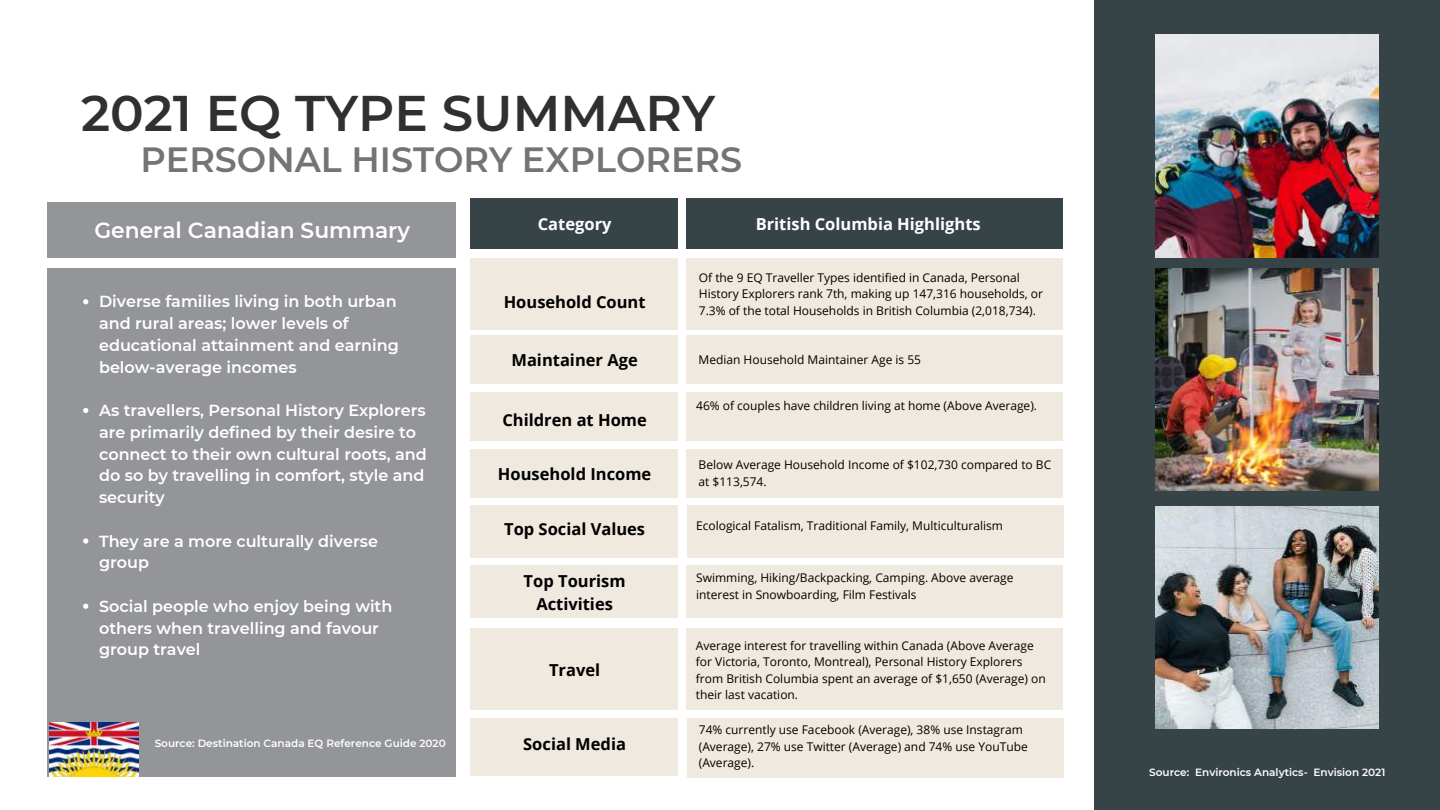
<style>
.page{position:relative;width:1440px;height:810px;background:#fff}
.page>*{position:absolute;margin:0;border:0;box-sizing:border-box;transform-origin:0 0}
.t1{font:600 50px "Montserrat";color:#303030}
.t2{font:600 35px "Montserrat";color:#747476}
.t3{font:600 21.8px "Montserrat";color:#fff}
.t4{font:700 16.5px/22.8px "Open Sans";color:#000;text-align:center}
.t5{font:700 16.5px "Open Sans";color:#fff}
.t6{font:600 16px/21.8px "Montserrat";color:#fff}
.t7{font:12px/16.5px "Open Sans";color:#000}
.t8{font:600 10.5px "Montserrat";color:#fff}
</style>
<div class="page">
<div style="left:1095px;top:0;width:345px;height:810px;background:#374447"></div>
<div style="left:47px;top:268px;width:409px;height:509px;background:#939598"></div>
<div style="left:47px;top:202px;width:409px;height:56px;background:#939598"></div>
<img style="left:50px;top:723px;width:89px;height:54px">
<svg style="left:83px;top:299px;width:5px;height:5px"></svg>
<svg style="left:83px;top:408px;width:5px;height:5px"></svg>
<svg style="left:83px;top:538px;width:5px;height:6px"></svg>
<svg style="left:83px;top:604px;width:5px;height:5px"></svg>
<img style="left:1156px;top:35px;width:223px;height:223px">
<img style="left:1156px;top:268px;width:223px;height:223px">
<img style="left:1156px;top:506px;width:223px;height:223px">
<div style="left:471px;top:198px;width:207px;height:51px;background:#374447"></div>
<div style="left:686px;top:198px;width:377px;height:51px;background:#374447"></div>
<div style="left:686px;top:259px;width:377px;height:71px;background:#efe9df"></div>
<div style="left:686px;top:335px;width:376px;height:49px;background:#efe9df"></div>
<div style="left:686px;top:392px;width:376px;height:49px;background:#efe9df"></div>
<div style="left:686px;top:449px;width:376px;height:49px;background:#efe9df"></div>
<div style="left:687px;top:505px;width:376px;height:53px;background:#efe9df"></div>
<div style="left:687px;top:718px;width:376px;height:60px;background:#efe9df"></div>
<div style="left:471px;top:259px;width:207px;height:71px;background:#efe9df"></div>
<div style="left:471px;top:335px;width:207px;height:49px;background:#efe9df"></div>
<div style="left:471px;top:392px;width:207px;height:49px;background:#efe9df"></div>
<div style="left:471px;top:449px;width:207px;height:49px;background:#efe9df"></div>
<div style="left:471px;top:505px;width:207px;height:53px;background:#efe9df"></div>
<div style="left:471px;top:628px;width:207px;height:82px;background:#efe9df"></div>
<div style="left:686px;top:565px;width:377px;height:53px;background:#efe9df"></div>
<div style="left:471px;top:565px;width:207px;height:53px;background:#efe9df"></div>
<div style="left:471px;top:718px;width:207px;height:58px;background:#efe9df"></div>
<div style="left:686px;top:628px;width:376px;height:82px;background:#efe9df"></div>
<h1 class="t1" style="left:81px;top:82px;width:636px">2021 EQ TYPE SUMMARY</h1>
<h2 class="t2" style="left:140px;top:138px;width:603px">PERSONAL HISTORY EXPLORERS</h2>
<h3 class="t3" style="left:94px;top:217px;width:317px">General Canadian Summary</h3>
<h3 class="t6" style="left:99px;top:291px;width:301px">Diverse families living in both urban and rural areas; lower levels of educational attainment and earning below-average incomes</h3>
<h3 class="t6" style="left:99px;top:399px;width:329px">As travellers, Personal History Explorers are primarily defined by their desire to connect to their own cultural roots, and do so by travelling in comfort, style and security</h3>
<h3 class="t6" style="left:99px;top:530px;width:280px">They are a more culturally diverse group</h3>
<h3 class="t6" style="left:99px;top:595px;width:295px">Social people who enjoy being with others when travelling and favour group travel</h3>
<p class="t8" style="left:155px;top:737px;width:293px">Source: Destination Canada EQ Reference Guide 2020</p>
<h3 class="t5" style="left:538px;top:212px;width:75px">Category</h3>
<h3 class="t5" style="left:756px;top:212px;width:226px">British Columbia Highlights</h3>
<p class="t7" style="left:699px;top:269px;width:346px">Of the 9 EQ Traveller Types identified in Canada, Personal<br>History Explorers rank 7th, making up 147,316 households, or<br>7.3% of the total Households in British Columbia (2,018,734).</p>
<p class="t7" style="left:699px;top:351px;width:224px">Median Household Maintainer Age is 55</p>
<p class="t7" style="left:696px;top:397px;width:342px">46% of couples have children living at home (Above Average).</p>
<h3 class="t4" style="left:504px;top:291px;width:143px">Household Count</h3>
<h3 class="t4" style="left:511px;top:348px;width:128px">Maintainer Age</h3>
<h3 class="t4" style="left:502px;top:408px;width:146px">Children at Home</h3>
<h3 class="t4" style="left:498px;top:462px;width:155px">Household Income</h3>
<h3 class="t4" style="left:504px;top:517px;width:143px">Top Social Values</h3>
<h3 class="t4" style="left:524px;top:569px;width:103px">Top Tourism<br>Activities</h3>
<h3 class="t4" style="left:549px;top:658px;width:53px">Travel</h3>
<h3 class="t4" style="left:523px;top:732px;width:104px">Social Media</h3>
<p class="t7" style="left:699px;top:457px;width:354px">Below Average Household Income of $102,730 compared to BC at $113,574.</p>
<p class="t7" style="left:696px;top:517px;width:308px">Ecological Fatalism, Traditional Family, Multiculturalism</p>
<p class="t7" style="left:696px;top:569px;width:319px">Swimming, Hiking/Backpacking, Camping. Above average interest in Snowboarding, Film Festivals</p>
<p class="t7" style="left:696px;top:637px;width:351px">Average interest for travelling within Canada (Above Average for Victoria, Toronto, Montreal), Personal History Explorers from British Columbia spent an average of $1,650 (Average) on their last vacation.</p>
<p class="t7" style="left:699px;top:721px;width:330px">74% currently use Facebook (Average), 38% use Instagram (Average), 27% use Twitter (Average) and 74% use YouTube (Average).</p>
<p class="t8" style="left:1149px;top:766px;width:238px">Source: Environics Analytics- Envision 2021</p>
</div>
